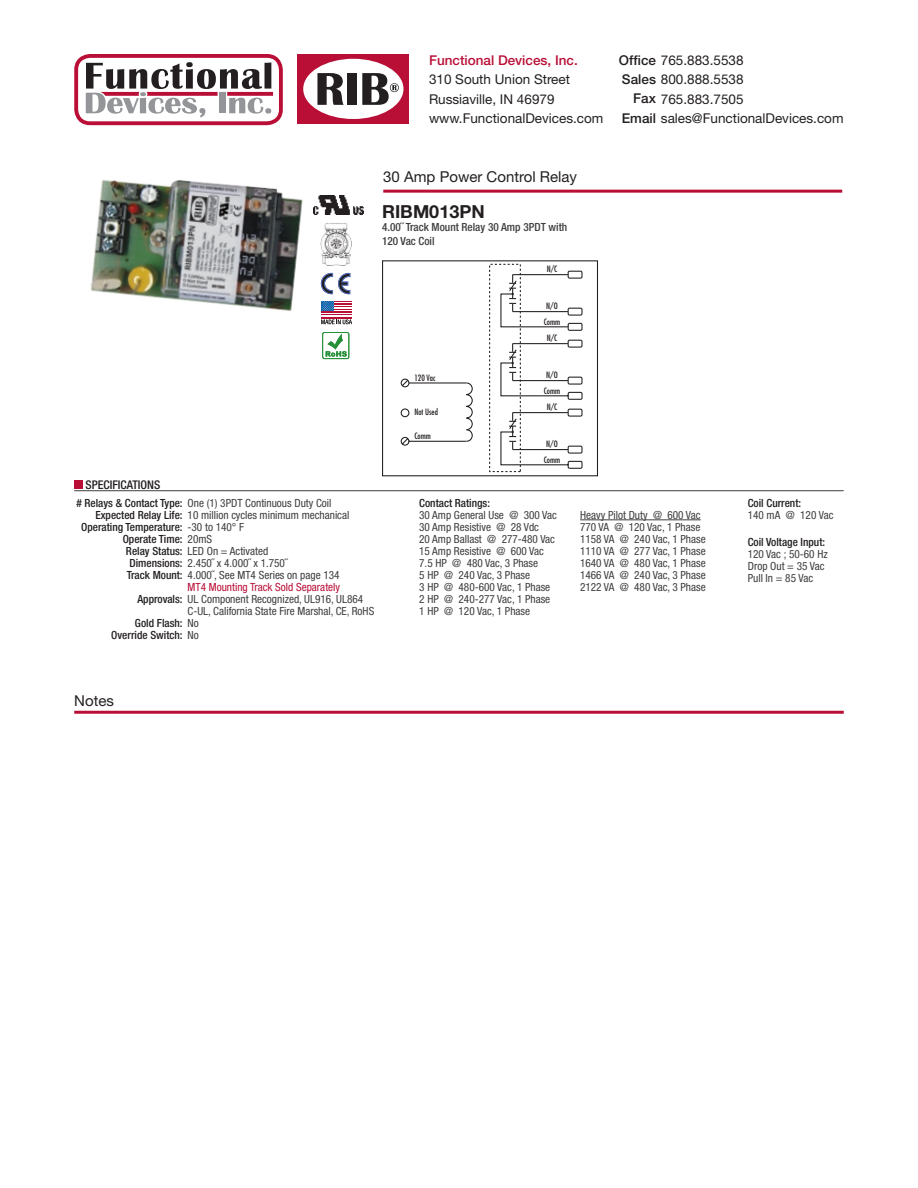
<style>
.page{position:relative;width:918px;height:1188px;background:#fff}
.page>*{position:absolute;margin:0;border:0;box-sizing:border-box;transform-origin:0 0}
.t1{font:700 18px "Helvetica Neue";color:#231f20}
.t2{font:15px "Helvetica Neue";color:#231f20}
.t3{font:13.5px/19.5px "Helvetica Neue";color:#231f20}
.t4{font:500 13.5px "Helvetica Neue";color:#b90f36}
.t5{font:500 condensed 12px "Helvetica Neue";color:#231f20}
.t6{font:condensed 11.25px/12px "Helvetica Neue";color:#3e3e3f}
.t7{font:500 condensed 11.25px "Helvetica Neue";color:#231f20}
.t8{font:500 condensed 11.25px/13.5px "Helvetica Neue";color:#3e3e3f}
.t9{font:condensed 11.25px "Helvetica Neue";color:#b90f36}
.t10{font:condensed 8.55px "Futura";color:#231f20}
.s1{font-weight:500}
.s2{font-weight:500;color:#231f20}
.s3{font-weight:400;color:#3e3e3f}
</style>
<div class="page">
<hr style="left:74px;top:711px;width:770px;height:3px;background:#b90f36">
<svg style="left:74px;top:54px;width:209px;height:71px"></svg>
<div style="left:298px;top:54px;width:111px;height:70px;background:#b90f36"></div>
<div style="left:303px;top:59px;width:101px;height:60px;background:#fff;border-radius:50%"></div>
<svg style="left:317px;top:73px;width:27px;height:32px"></svg>
<div style="left:348px;top:73px;width:9px;height:32px;background:#231f20"></div>
<svg style="left:362px;top:73px;width:37px;height:32px"></svg>
<svg style="left:382px;top:260px;width:216px;height:216px"></svg>
<div style="left:489px;top:264px;width:32px;height:208px;border:1px dashed #231f20"></div>
<svg style="left:500px;top:270px;width:83px;height:61px"></svg>
<svg style="left:400px;top:339px;width:183px;height:130px"></svg>
<hr style="left:383px;top:190px;width:459px;height:3px;background:#b90f36">
<div style="left:75px;top:481px;width:8px;height:8px;background:#b90f36"></div>
<hr style="left:74px;top:490px;width:770px;height:1px;background:#3e3e3f">
<img style="left:91px;top:180px;width:212px;height:131px">
<hr style="left:580px;top:520px;width:121px;height:1px;background:#3e3e3f">
<img style="left:321px;top:223px;width:30px;height:42px">
<svg style="left:339px;top:273px;width:11px;height:21px"></svg>
<svg style="left:321px;top:273px;width:12px;height:21px"></svg>
<hr style="left:321px;top:312px;width:31px;height:1px;background:#b90f36">
<hr style="left:321px;top:314px;width:31px;height:2px;background:#b90f36">
<hr style="left:321px;top:317px;width:31px;height:1px;background:#b90f36">
<svg style="left:321px;top:320px;width:31px;height:4px"></svg>
<svg style="left:322px;top:301px;width:30px;height:11px"></svg>
<svg style="left:326px;top:334px;width:21px;height:23px"></svg>
<div style="left:322px;top:332px;width:27px;height:27px;border:1px solid #269039;border-radius:2px"></div>
<img style="left:313px;top:196px;width:50px;height:19px">
<p class="t4" style="left:429px;top:52px;width:150px">Functional Devices, Inc.</p>
<p class="t3" style="left:429px;top:69px;width:176px">310 South Union Street<br>Russiaville, IN 46979 www.FunctionalDevices.com</p>
<p class="t3" style="left:619px;top:50px;width:126px"><span class="s1">Office</span> 765.883.5538</p>
<p class="t3" style="left:622px;top:69px;width:123px"><span class="s1">Sales</span> 800.888.5538</p>
<p class="t3" style="left:633px;top:89px;width:112px"><span class="s1">Fax</span> 765.883.7505</p>
<p class="t3" style="left:622px;top:108px;width:223px"><span class="s1">Email</span> sales@FunctionalDevices.com</p>
<h2 class="t2" style="left:383px;top:167px;width:195px">30 Amp Power Control Relay</h2>
<h1 class="t1" style="left:382px;top:200px;width:104px">RIBM013PN</h1>
<p class="t8" style="left:382px;top:221px;width:187px">4.00˝ Track Mount Relay 30 Amp 3PDT with<br>120 Vac Coil</p>
<p class="t10" style="left:547px;top:264px;width:12px">N/C</p>
<p class="t10" style="left:546px;top:301px;width:13px">N/O</p>
<p class="t10" style="left:547px;top:333px;width:12px">N/C</p>
<p class="t10" style="left:544px;top:317px;width:18px">Comm</p>
<p class="t5" style="left:86px;top:477px;width:76px">SPECIFICATIONS</p>
<p class="t6" style="left:76px;top:497px;width:257px"><span class="s2"># Relays &amp; Contact Type:</span> One (1) 3PDT Continuous Duty Coil</p>
<p class="t6" style="left:95px;top:509px;width:255px"><span class="s2">Expected Relay Life:</span> 10 million cycles minimum mechanical</p>
<p class="t7" style="left:81px;top:521px;width:164px">Operating Temperature: <span class="s3">-30 to 140° F</span></p>
<p class="t7" style="left:123px;top:533px;width:91px">Operate Time: <span class="s3">20mS</span></p>
<p class="t6" style="left:126px;top:545px;width:144px"><span class="s2">Relay Status:</span> LED On = Activated</p>
<p class="t6" style="left:130px;top:557px;width:159px"><span class="s2">Dimensions:</span> 2.450˝ x 4.000˝ x 1.750˝</p>
<p class="t6" style="left:127px;top:569px;width:214px"><span class="s2">Track Mount:</span> 4.000˝, See MT4 Series on page 134</p>
<p class="t6" style="left:135px;top:587px;width:230px;line-height:23.9px"><span class="s2">Approvals:</span> UL Component Recognized, UL916, UL864<br><span class="s2">Gold Flash:</span> No</p>
<p class="t7" style="left:111px;top:629px;width:89px">Override Switch: <span class="s3">No</span></p>
<p class="t9" style="left:188px;top:581px;width:154px">MT4 Mounting Track Sold Separately</p>
<p class="t6" style="left:188px;top:605px;width:188px">C-UL, California State Fire Marshal, CE, RoHS</p>
<p class="t10" style="left:414px;top:373px;width:23px">120 Vac</p>
<p class="t10" style="left:414px;top:407px;width:25px">Not Used</p>
<p class="t10" style="left:414px;top:430px;width:18px">Comm</p>
<p class="t10" style="left:546px;top:370px;width:13px">N/O</p>
<p class="t10" style="left:547px;top:402px;width:12px">N/C</p>
<p class="t10" style="left:544px;top:386px;width:18px">Comm</p>
<p class="t10" style="left:546px;top:439px;width:13px">N/O</p>
<p class="t10" style="left:544px;top:455px;width:18px">Comm</p>
<p class="t7" style="left:419px;top:497px;width:72px">Contact Ratings:</p>
<p class="t6" style="left:419px;top:509px;width:139px">30 Amp General Use @ 300 Vac<br>30 Amp Resistive @ 28 Vdc<br>20 Amp Ballast @ 277-480 Vac<br>15 Amp Resistive @ 600 Vac<br>7.5 HP @ 480 Vac, 3 Phase<br>5 HP @ 240 Vac, 3 Phase<br>3 HP @ 480-600 Vac, 1 Phase<br>2 HP @ 240-277 Vac, 1 Phase<br>1 HP @ 120 Vac, 1 Phase</p>
<p class="t6" style="left:580px;top:509px;width:127px">Heavy Pilot Duty @ 600 Vac<br>770 VA @ 120 Vac, 1 Phase<br>1158 VA @ 240 Vac, 1 Phase<br>1110 VA @ 277 Vac, 1 Phase<br>1640 VA @ 480 Vac, 1 Phase<br>1466 VA @ 240 Vac, 3 Phase<br>2122 VA @ 480 Vac, 3 Phase</p>
<p class="t7" style="left:748px;top:497px;width:55px">Coil Current:</p>
<p class="t6" style="left:748px;top:509px;width:87px">140 mA @ 120 Vac</p>
<p class="t7" style="left:748px;top:536px;width:79px">Coil Voltage Input:</p>
<p class="t6" style="left:748px;top:548px;width:82px">120 Vac ; 50-60 Hz<br>Drop Out = 35 Vac<br>Pull In = 85 Vac</p>
<h2 class="t2" style="left:74px;top:691px;width:41px">Notes</h2>
</div>
